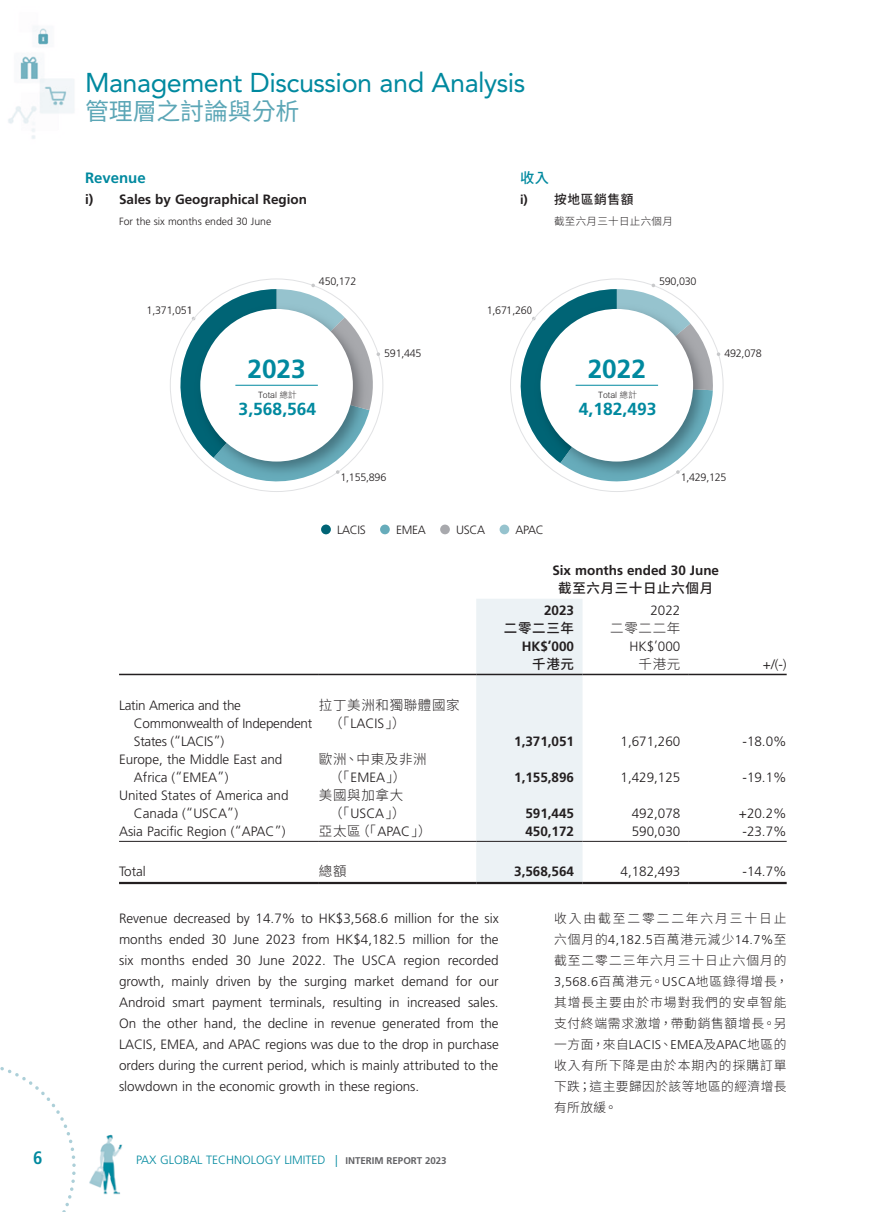
<style>
.page{position:relative;width:893px;height:1212px;background:#fff}
.page>*{position:absolute;margin:0;border:0;box-sizing:border-box;transform-origin:0 0}
.t1{font:27px "Avenir LT Std";letter-spacing:-.015em;color:#00899f}
.t2{font:700 26.25px "Frutiger LT Std";color:#00899f}
.t3{font:24px "Source Han Sans TC";letter-spacing:-.01em;color:#5ba6b6}
.t4{font:700 condensed 18px "Frutiger LT Std";color:#00899f}
.t5{font:700 17.4px "Frutiger LT Std";color:#00899f}
.Heading_2{font:700 15px "Frutiger LT Std";color:#00899f}
.C_Heading_2{font:500 14.25px "Source Han Sans TC";color:#00899f}
.Body_Text{font:300 13.5px/21px "Frutiger LT Std";color:#231f20}
.Body_Text-2{font:700 13.5px "Frutiger LT Std";color:#231f20}
.Body_Text-3{font:300 13.5px/18px "Source Han Sans TC";letter-spacing:.05em;color:#231f20}
.Body_Text-4{font:300 13.5px/18px "Frutiger LT Std";letter-spacing:-.02em;color:#231f20}
.Heading_3{font:700 13.5px "Frutiger LT Std";color:#231f20}
.Body_Text-5{font:500 13.5px "Source Han Sans TC";letter-spacing:.05em;color:#231f20}
.C_Body_Text{font:300 12.75px/21px "Source Han Sans TC";letter-spacing:.08em;color:#231f20}
.C_Heading_3{font:500 12.75px "Source Han Sans TC";letter-spacing:.05em;color:#231f20}
.t6{font:300 12px "Frutiger LT Std";color:#00899f}
.t7{font:300 12px "Frutiger LT Std";letter-spacing:-.025em;color:#231f20}
.t8{font:300 10.8px "Frutiger LT Std";letter-spacing:-.025em;color:#231f20}
.Body_Text-6{font:300 10.5px "Frutiger LT Std";color:#231f20}
.C_Body_Text-2{font:300 10.5px "Source Han Sans TC";letter-spacing:.035em;color:#231f20}
.t9{font:300 8.7px "M Hei HK";color:#231f20}
.s1{font-family:"Frutiger LT Std";font-weight:700}
.s2{font-family:"Frutiger LT Std"}
.s3{font-weight:700;font-size:9.75px;color:#636366}
</style>
<div class="page">
<img style="left:8px;top:28px;width:66px;height:111px">
<img style="left:89px;top:1134px;width:34px;height:61px">
<svg style="left:0;top:1067px;width:76px;height:145px"></svg>
<svg style="left:321px;top:525px;width:10px;height:9px"></svg>
<div style="left:380px;top:525px;width:10px;height:9px;background:#67acbb;border-radius:50%"></div>
<div style="left:440px;top:525px;width:10px;height:9px;background:#a8a9ad;border-radius:50%"></div>
<div style="left:500px;top:525px;width:9px;height:9px;background:#96c3ce;border-radius:50%"></div>
<svg style="left:170px;top:284px;width:210px;height:208px"></svg>
<hr style="left:235px;top:385px;width:83px;height:1px;background:#00899f">
<svg style="left:510px;top:284px;width:210px;height:200px"></svg>
<hr style="left:576px;top:385px;width:82px;height:1px;background:#00899f">
<div style="left:476px;top:599px;width:107px;height:283px;background:#ecf2f5"></div>
<hr style="left:119px;top:674px;width:200px;height:1px;background:#231f20">
<hr style="left:319px;top:674px;width:157px;height:1px;background:#231f20">
<hr style="left:476px;top:674px;width:107px;height:1px;background:#231f20">
<hr style="left:583px;top:674px;width:106px;height:1px;background:#231f20">
<hr style="left:689px;top:674px;width:98px;height:1px;background:#231f20">
<hr style="left:119px;top:841px;width:200px;height:1px;background:#231f20">
<hr style="left:319px;top:841px;width:157px;height:1px;background:#231f20">
<hr style="left:476px;top:841px;width:107px;height:1px;background:#231f20">
<hr style="left:583px;top:841px;width:106px;height:1px;background:#231f20">
<hr style="left:689px;top:841px;width:98px;height:1px;background:#231f20">
<hr style="left:119px;top:882px;width:200px;height:2px;background:#231f20">
<hr style="left:319px;top:882px;width:157px;height:2px;background:#231f20">
<hr style="left:476px;top:882px;width:107px;height:2px;background:#231f20">
<hr style="left:583px;top:882px;width:106px;height:2px;background:#231f20">
<hr style="left:689px;top:882px;width:98px;height:2px;background:#231f20">
<h3 class="t4" style="left:33px;top:1147px;width:11px">6</h3>
<h1 class="t1" style="left:85px;top:67px;width:442px">Management Discussion and Analysis</h1>
<h3 class="t3" style="left:85px;top:98px;width:216px">管理層之討論與分析</h3>
<p class="Heading_2" style="left:85px;top:169px;width:62px">Revenue</p>
<p class="Heading_3" style="left:85px;top:192px;width:223px">i) Sales by Geographical Region</p>
<p class="Body_Text-6" style="left:119px;top:216px;width:154px">For the six months ended 30 June</p>
<p class="C_Heading_2" style="left:520px;top:169px;width:31px">收入</p>
<p class="C_Heading_3" style="left:520px;top:192px;width:115px"><span class="s1">i)</span> 按地區銷售額</p>
<p class="C_Body_Text-2" style="left:554px;top:215px;width:120px">截至六月三十日止六個月</p>
<p class="t8" style="left:319px;top:275px;width:39px">450,172</p>
<p class="t8" style="left:659px;top:275px;width:39px">590,030</p>
<p class="t8" style="left:147px;top:304px;width:47px">1,371,051</p>
<p class="t8" style="left:487px;top:304px;width:47px">1,671,260</p>
<p class="t2" style="left:247px;top:353px;width:60px">2023</p>
<p class="t5" style="left:239px;top:399px;width:79px">3,568,564</p>
<p class="t9" style="left:258px;top:391px;width:40px">Total 總計</p>
<p class="t8" style="left:384px;top:347px;width:39px">591,445</p>
<p class="t2" style="left:588px;top:353px;width:60px">2022</p>
<p class="t5" style="left:579px;top:399px;width:79px">4,182,493</p>
<p class="t9" style="left:598px;top:391px;width:40px">Total 總計</p>
<p class="t8" style="left:724px;top:347px;width:39px">492,078</p>
<p class="t8" style="left:341px;top:471px;width:47px">1,155,896</p>
<p class="t8" style="left:681px;top:471px;width:47px">1,429,125</p>
<p class="t7" style="left:337px;top:523px;width:30px">LACIS</p>
<p class="t7" style="left:396px;top:523px;width:31px">EMEA</p>
<p class="t7" style="left:456px;top:523px;width:31px">USCA</p>
<p class="t7" style="left:515px;top:523px;width:30px">APAC</p>
<p class="Body_Text-4" style="left:134px;top:696px;width:180px;text-indent:-15px">Latin America and the<br>Commonwealth of Independent<br>States (“LACIS”)</p>
<p class="Body_Text-3" style="left:329px;top:696px;width:132px;text-indent:-10px">拉丁美洲和獨聯體國家（「<span class="s2">LACIS</span>」）</p>
<p class="Body_Text" style="left:134px;top:750px;width:150px;line-height:18px;text-indent:-15px">Europe, the Middle East and<br>Africa (“EMEA”)</p>
<p class="Body_Text-3" style="left:329px;top:750px;width:99px;text-indent:-10px">歐洲、中東及非洲（「<span class="s2">EMEA</span>」）</p>
<p class="Body_Text" style="left:134px;top:786px;width:156px;line-height:18px;text-indent:-15px">United States of America and<br>Canada (“USCA”)</p>
<p class="Body_Text-3" style="left:319px;top:786px;width:88px;text-align:right">美國與加拿大（「<span class="s2">USCA</span>」）</p>
<p class="Body_Text-2" style="left:552px;top:562px;width:168px">Six months ended 30 June</p>
<p class="Body_Text-5" style="left:558px;top:580px;width:156px">截至六月三十日止六個月</p>
<p class="Body_Text-2" style="left:544px;top:602px;width:31px">2023</p>
<p class="Body_Text" style="left:650px;top:600px;width:31px">2022</p>
<p class="Body_Text-5" style="left:504px;top:620px;width:72px">二零二三年</p>
<p class="Body_Text-3" style="left:610px;top:619px;width:72px">二零二二年</p>
<p class="Body_Text-2" style="left:522px;top:638px;width:54px">HK$’000</p>
<p class="Body_Text" style="left:629px;top:636px;width:52px">HK$’000</p>
<p class="Body_Text-5" style="left:532px;top:656px;width:43px">千港元</p>
<p class="Body_Text-3" style="left:639px;top:655px;width:43px">千港元</p>
<p class="Body_Text" style="left:763px;top:654px;width:25px">+/(-)</p>
<p class="Body_Text-2" style="left:514px;top:733px;width:61px">1,371,051</p>
<p class="Body_Text" style="left:621px;top:731px;width:61px">1,671,260</p>
<p class="Body_Text" style="left:742px;top:731px;width:46px">-18.0%</p>
<p class="Body_Text-2" style="left:514px;top:769px;width:61px">1,155,896</p>
<p class="Body_Text" style="left:621px;top:767px;width:61px">1,429,125</p>
<p class="Body_Text" style="left:742px;top:767px;width:46px">-19.1%</p>
<p class="Body_Text-2" style="left:525px;top:805px;width:50px">591,445</p>
<p class="Body_Text" style="left:632px;top:803px;width:50px">492,078</p>
<p class="Body_Text" style="left:739px;top:803px;width:49px">+20.2%</p>
<p class="Body_Text" style="left:119px;top:821px;width:168px">Asia Pacific Region (“APAC”)</p>
<p class="Body_Text-3" style="left:319px;top:822px;width:114px">亞太區（「<span class="s2">APAC</span>」）</p>
<p class="Body_Text-2" style="left:525px;top:823px;width:50px">450,172</p>
<p class="Body_Text" style="left:632px;top:821px;width:50px">590,030</p>
<p class="Body_Text" style="left:742px;top:821px;width:46px">-23.7%</p>
<p class="Body_Text" style="left:119px;top:861px;width:28px">Total</p>
<p class="Body_Text-3" style="left:319px;top:862px;width:29px">總額</p>
<p class="Body_Text-2" style="left:514px;top:863px;width:61px">3,568,564</p>
<p class="Body_Text" style="left:621px;top:861px;width:61px">4,182,493</p>
<p class="Body_Text" style="left:742px;top:861px;width:46px">-14.7%</p>
<p class="Body_Text" style="left:119px;top:908px;width:381px;text-align:justify">Revenue decreased by 14.7% to HK$3,568.6 million for the six months ended 30 June 2023 from HK$4,182.5 million for the six months ended 30 June 2022. The USCA region recorded growth, mainly driven by the surging market demand for our Android smart payment terminals, resulting in increased sales.<br>On the other hand, the decline in revenue generated from the LACIS, EMEA, and APAC regions was due to the drop in purchase orders during the current period, which is mainly attributed to the slowdown in the economic growth in these regions.</p>
<p class="C_Body_Text" style="left:554px;top:908px;width:236px">收入由截至二零二二年六月三十日止六個月的<span class="s2">4,182.5</span>百萬港元減少<span class="s2">14.7%</span>至截至二零二三年六月三十日止六個月的<br><span class="s2">3,568.6</span>百萬港元。<span class="s2">USCA</span>地區錄得增長，其增長主要由於市場對我們的安卓智能支付終端需求激增，帶動銷售額增長。另一方面，來自<span class="s2">LACIS</span>、<span class="s2">EMEA</span>及<span class="s2">APAC</span>地區的收入有所下降是由於本期內的採購訂單下跌；這主要歸因於該等地區的經濟增長有所放緩。</p>
<p class="t6" style="left:136px;top:1153px;width:312px">PAX GLOBAL TECHNOLOGY LIMITED | <span class="s3">INTERIM REPORT 2023</span></p>
</div>
